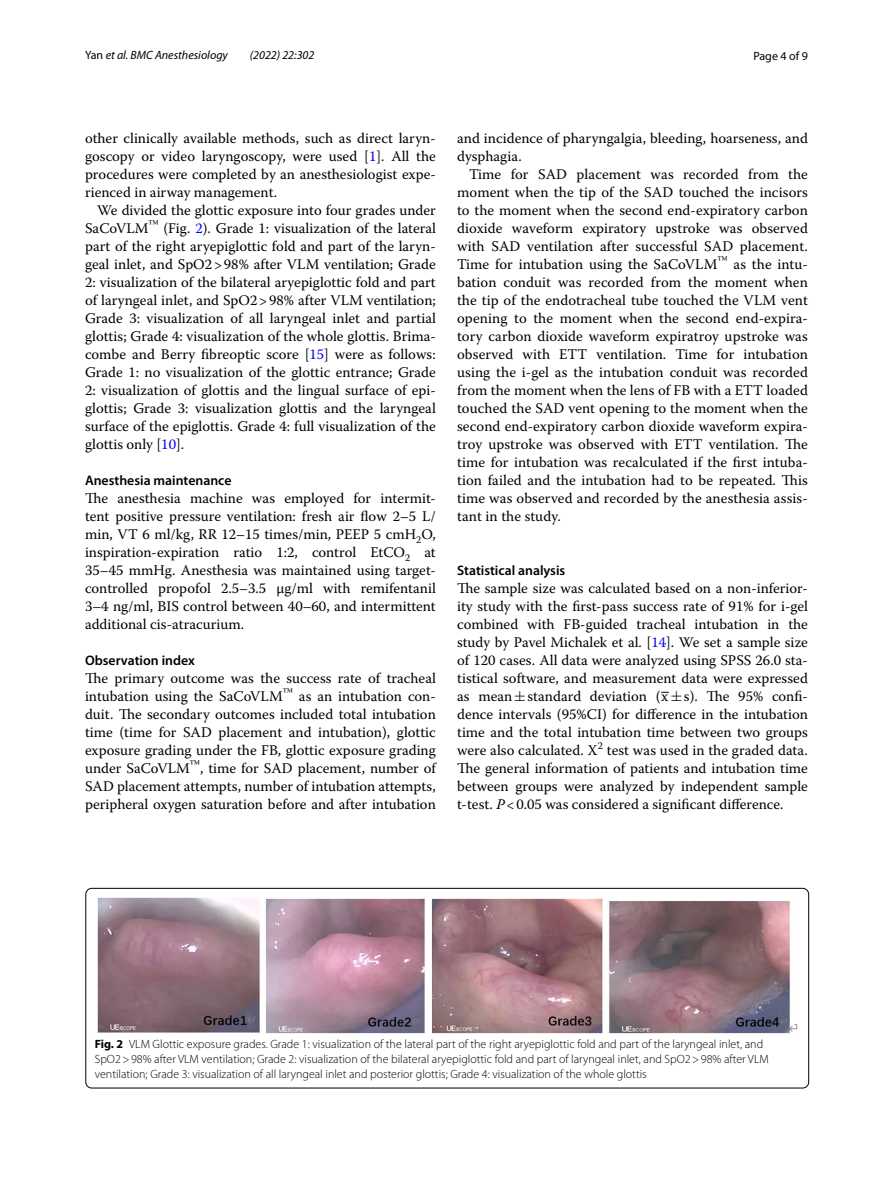
<style>
.page{position:relative;width:893px;height:1187px;background:#fff}
.page>*{position:absolute;margin:0;border:0;box-sizing:border-box;transform-origin:0 0}
.t1{font:14.7px/18px "Warnock Pro";color:#000;text-align:justify}
.t2{font:600 13.8px "Myriad Pro";color:#000}
.t3{font:300 12px/15px "Myriad Pro";color:#000}
.t4{font:italic 12px "Myriad Pro";color:#000}
.t5{font:12px "Myriad Pro";color:#000}
.s1{font-style:normal}
.s2{color:#00f}
.s3{font-family:"MTSY"}
.s4{font-family:"Warnock Pro Regular 2"}
.s5{font-style:italic}
.s6{font-weight:700}
</style>
<div class="page">
<img style="left:97px;top:897px;width:700px;height:136px">
<div style="left:86px;top:888px;width:723px;height:200px;border:1px solid #000;border-radius:6px"></div>
<p class="t4" style="left:85px;top:48px;width:144px"><span class="s1">Yan</span> et al. BMC Anesthesiology</p>
<p class="t4" style="left:250px;top:48px;width:66px">(2022) 22:302</p>
<p class="t5" style="left:753px;top:48px;width:56px">Page 4 of 9</p>
<p class="t1" style="left:85px;top:128px;width:352px">other clinically available methods, such as direct laryn&shy;goscopy or video laryngoscopy, were used [<span class="s2">1</span>]. All the procedures were completed by an anesthesiologist expe&shy;rienced in airway management.</p>
<p class="t1" style="left:85px;top:200px;width:352px;text-indent:12px">We divided the glottic exposure into four grades under SaCoVLM<sup>™</sup> (Fig. <span class="s2">2</span>). Grade 1: visualization of the lateral part of the right aryepiglottic fold and part of the laryn&shy;geal inlet, and SpO2&gt;98% after VLM ventilation; Grade 2: visualization of the bilateral aryepiglottic fold and part of laryngeal inlet, and SpO2&gt;98% after VLM ventilation; Grade 3: visualization of all laryngeal inlet and partial glottis; Grade 4: visualization of the whole glottis. Brima&shy;combe and Berry fibreoptic score [<span class="s2">15</span>] were as follows:<br>Grade 1: no visualization of the glottic entrance; Grade 2: visualization of glottis and the lingual surface of epi&shy;glottis; Grade 3: visualization glottis and the laryngeal surface of the epiglottis. Grade 4: full visualization of the glottis only [<span class="s2">10</span>].</p>
<p class="t2" style="left:85px;top:471px;width:148px">Anesthesia maintenance</p>
<p class="t1" style="left:85px;top:488px;width:352px">The anesthesia machine was employed for intermit&shy;tent positive pressure ventilation: fresh air flow 2–5 L/ min, VT 6 ml/kg, RR 12–15 times/min, PEEP 5 cmH<sub>2</sub>O, inspiration-expiration ratio 1:2, control EtCO<sub>2</sub> at 35–45 mmHg. Anesthesia was maintained using target&shy;controlled propofol 2.5–3.5 μg/ml with remifentanil 3–4 ng/ml, BIS control between 40–60, and intermittent additional cis-atracurium.</p>
<p class="t2" style="left:85px;top:651px;width:111px">Observation index</p>
<p class="t1" style="left:85px;top:668px;width:352px">The primary outcome was the success rate of tracheal intubation using the SaCoVLM<sup>™</sup> as an intubation con&shy;duit. The secondary outcomes included total intubation time (time for SAD placement and intubation), glottic exposure grading under the FB, glottic exposure grading under SaCoVLM<sup>™</sup>, time for SAD placement, number of SAD placement attempts, number of intubation attempts, peripheral oxygen saturation before and after intubation</p>
<p class="t1" style="left:457px;top:128px;width:352px">and incidence of pharyngalgia, bleeding, hoarseness, and dysphagia.</p>
<p class="t1" style="left:457px;top:164px;width:352px;text-indent:12px">Time for SAD placement was recorded from the moment when the tip of the SAD touched the incisors to the moment when the second end-expiratory carbon dioxide waveform expiratory upstroke was observed with SAD ventilation after successful SAD placement.<br>Time for intubation using the SaCoVLM<sup>™</sup> as the intu&shy;bation conduit was recorded from the moment when the tip of the endotracheal tube touched the VLM vent opening to the moment when the second end-expira&shy;tory carbon dioxide waveform expiratroy upstroke was observed with ETT ventilation. Time for intubation using the i-gel as the intubation conduit was recorded from the moment when the lens of FB with a ETT loaded touched the SAD vent opening to the moment when the second end-expiratory carbon dioxide waveform expira&shy;troy upstroke was observed with ETT ventilation. The time for intubation was recalculated if the first intuba&shy;tion failed and the intubation had to be repeated. This time was observed and recorded by the anesthesia assis&shy;tant in the study.</p>
<p class="t2" style="left:457px;top:561px;width:110px">Statistical analysis</p>
<p class="t1" style="left:457px;top:578px;width:352px">The sample size was calculated based on a non-inferior&shy;ity study with the first-pass success rate of 91% for i-gel combined with FB-guided tracheal intubation in the study by Pavel Michalek et al. [<span class="s2">14</span>]. We set a sample size of 120 cases. All data were analyzed using SPSS 26.0 sta&shy;tistical software, and measurement data were expressed as mean<span class="s3">±</span>standard deviation (<span class="s4">x</span><span class="s3">±</span>s). The 95% confi&shy;dence intervals (95%CI) for difference in the intubation time and the total intubation time between two groups were also calculated. X<sup>2</sup> test was used in the graded data.<br>The general information of patients and intubation time between groups were analyzed by independent sample t-test. <span class="s5">P</span>&lt;0.05 was considered a significant difference.</p>
<p class="t3" style="left:95px;top:1036px;width:675px"><span class="s6">Fig. 2</span> VLM Glottic exposure grades. Grade 1: visualization of the lateral part of the right aryepiglottic fold and part of the laryngeal inlet, and<br>SpO2&gt;98% after VLM ventilation; Grade 2: visualization of the bilateral aryepiglottic fold and part of laryngeal inlet, and SpO2&gt;98% after VLM ventilation; Grade 3: visualization of all laryngeal inlet and posterior glottis; Grade 4: visualization of the whole glottis</p>
</div>
